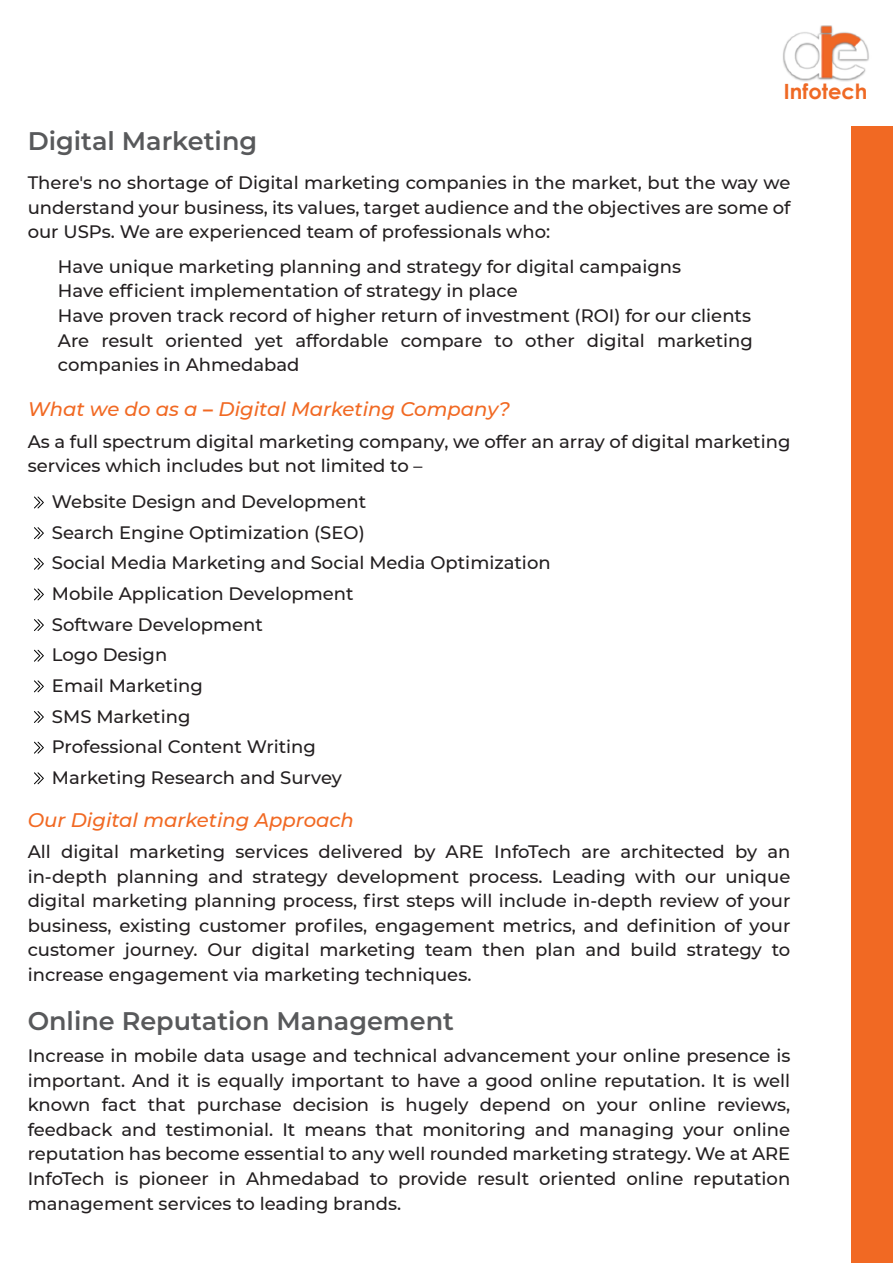
<style>
.page{position:relative;width:893px;height:1263px;background:#fff}
.page>*{position:absolute;margin:0;border:0;box-sizing:border-box;transform-origin:0 0}
.t1{font:600 25.5px "Montserrat";color:#58595b}
.t2{font:700 21px "Century Gothic";color:#ef6924}
.t3{font:italic 500 19.65px "Montserrat";color:#f16923}
.t4{font:500 18px/24.6px "Montserrat";color:#231f20;text-align:justify}
.s1{font-weight:700;font-style:normal}
</style>
<div class="page">
<img style="left:783px;top:25px;width:86px;height:57px">
<svg style="left:34px;top:496px;width:10px;height:12px"></svg>
<svg style="left:34px;top:527px;width:10px;height:12px"></svg>
<svg style="left:34px;top:558px;width:10px;height:12px"></svg>
<svg style="left:34px;top:588px;width:10px;height:12px"></svg>
<svg style="left:34px;top:619px;width:10px;height:12px"></svg>
<svg style="left:34px;top:650px;width:10px;height:12px"></svg>
<svg style="left:34px;top:680px;width:10px;height:12px"></svg>
<svg style="left:34px;top:711px;width:10px;height:12px"></svg>
<svg style="left:34px;top:742px;width:10px;height:12px"></svg>
<svg style="left:34px;top:772px;width:10px;height:12px"></svg>
<div style="left:851px;top:126px;width:42px;height:1137px;background:#f16923"></div>
<p class="t2" style="left:784px;top:75px;width:85px">Infotech</p>
<h1 class="t1" style="left:28px;top:124px;width:231px">Digital Marketing</h1>
<p class="t4" style="left:28px;top:169px;width:764px">There's no shortage of Digital marketing companies in the market, but the way we understand your business, its values, target audience and the objectives are some of our USPs. We are experienced team of professionals who:</p>
<p class="t4" style="left:58px;top:253px;width:697px;text-align:left">Have unique marketing planning and strategy for digital campaigns<br>Have efficient implementation of strategy in place<br>Have proven track record of higher return of investment (ROI) for our clients Are result oriented yet affordable compare to other digital marketing companies in Ahmedabad</p>
<p class="t3" style="left:28px;top:396px;width:484px">What we do as a <span class="s1">–</span> Digital Marketing Company?</p>
<p class="t4" style="left:28px;top:428px;width:764px">As a full spectrum digital marketing company, we offer an array of digital marketing services which includes but not limited to –</p>
<p class="t4" style="left:52px;top:486px;width:500px;line-height:30.6px;text-align:left">Website Design and Development<br>Search Engine Optimization (SEO)<br>Social Media Marketing and Social Media Optimization<br>Mobile Application Development<br>Software Development<br>Logo Design<br>Email Marketing<br>SMS Marketing<br>Professional Content Writing<br>Marketing Research and Survey</p>
<p class="t3" style="left:28px;top:806px;width:328px">Our Digital marketing Approach</p>
<p class="t4" style="left:28px;top:838px;width:764px">All digital marketing services delivered by ARE InfoTech are architected by an in-depth planning and strategy development process. Leading with our unique digital marketing planning process, first steps will include in-depth review of your business, existing customer profiles, engagement metrics, and definition of your customer journey. Our digital marketing team then plan and build strategy to increase engagement via marketing techniques.</p>
<h1 class="t1" style="left:28px;top:1004px;width:428px">Online Reputation Management</h1>
<p class="t4" style="left:28px;top:1042px;width:764px">Increase in mobile data usage and technical advancement your online presence is important. And it is equally important to have a good online reputation. It is well known fact that purchase decision is hugely depend on your online reviews, feedback and testimonial. It means that monitoring and managing your online reputation has become essential to any well rounded marketing strategy. We at ARE InfoTech is pioneer in Ahmedabad to provide result oriented online reputation management services to leading brands.</p>
</div>
